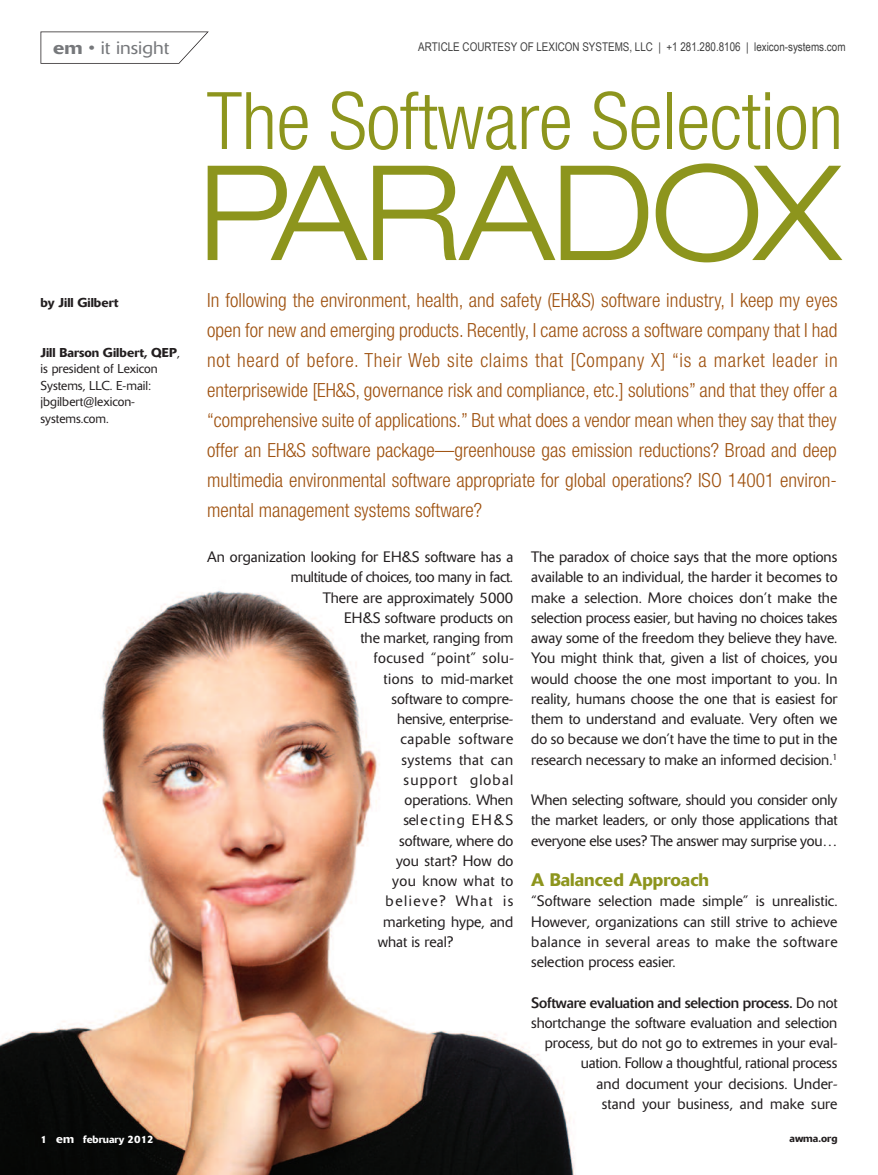
<style>
.page{position:relative;width:878px;height:1175px;background:#fff}
.page>*{position:absolute;margin:0;border:0;box-sizing:border-box;transform-origin:0 0}
.t1{font:300 expanded 132px "Helvetica Neue";letter-spacing:-.03em;color:#8d951d}
.t2{font:300 condensed 79.5px "Helvetica Neue";letter-spacing:-.005em;color:#8d951d}
.t3{font:300 condensed 19.5px/30px "Helvetica Neue";color:#9f5210;text-align:justify}
.t4{font:500 18px "Delta BQ";color:#8d951d}
.t5{font:300 18px "Delta BQ";color:#76787b;scale:1.1 1}
.t6{font:300 15px/20.2px "Delta BQ";color:#231f20;text-align:justify}
.t7{font:300 15px "Delta BQ";letter-spacing:.035em;color:#231f20}
.t8{font:300 15px "Delta BQ";letter-spacing:.03em;color:#231f20}
.t9{font:300 15px "Delta BQ";letter-spacing:.1em;color:#231f20}
.t10{font:300 15px "Delta BQ";letter-spacing:.075em;color:#231f20}
.t11{font:300 15px "Delta BQ";letter-spacing:.095em;color:#231f20}
.t12{font:300 12.75px/16.5px "Delta BQ";color:#231f20}
.t13{font:500 12.75px "Delta BQ";color:#231f20}
.t14{font:12px "Arial Narrow";color:#404040}
.t15{font:500 10.5px "Delta BQ";color:#fff}
.t16{font:500 10.5px "Delta BQ";color:#231f20}
.s1{font-weight:500}
.s2{font-weight:400}
.s3{font-size:12px}
</style>
<div class="page">
<img style="left:0;top:590px;width:575px;height:584px">
<svg style="left:40px;top:32px;width:169px;height:32px"></svg>
<p class="t5" style="left:53px;top:41px;width:107px"><span class="s1">em</span> • it insight</p>
<p class="t14" style="left:418px;top:38px;width:429px">ARTICLE COURTESY OF LEXICON SYSTEMS, LLC | +1 281.280.8106 | lexicon-systems.com</p>
<h2 class="t2" style="left:207px;top:92px;width:638px">The Software Selection</h2>
<h1 class="t1" style="left:197px;top:166px;width:645px">PARADOX</h1>
<p class="t13" style="left:40px;top:298px;width:80px">by Jill Gilbert</p>
<p class="t12" style="left:40px;top:345px;width:141px"><span class="s1">Jill Barson Gilbert, QEP</span>, is president of Lexicon<br>Systems, LLC. E-mail: jbgilbert@lexicon&shy;systems.com.</p>
<p class="t3" style="left:207px;top:287px;width:632px">In following the environment, health, and safety (EH&amp;S) software industry, I keep my eyes open for new and emerging products. Recently, I came across a software company that I had not heard of before. Their Web site claims that [Company X] “is a market leader in enterprisewide [EH&amp;S, governance risk and compliance, etc.] solutions” and that they offer a “comprehensive suite of applications.” But what does a vendor mean when they say that they offer an EH&amp;S software package—greenhouse gas emission reductions? Broad and deep multimedia environmental software appropriate for global operations? ISO 14001 environ&shy;mental management systems software?</p>
<p class="t6" style="left:531px;top:548px;width:308px">The paradox of choice says that the more options available to an individual, the harder it becomes to make a selection. More choices don’t make the selection process easier, but having no choices takes away some of the freedom they believe they have.<br>You might think that, given a list of choices, you would choose the one most important to you. In reality, humans choose the one that is easiest for them to understand and evaluate. Very often we do so because we don’t have the time to put in the research necessary to make an informed decision.<sup>1</sup></p>
<p class="t6" style="left:531px;top:791px;width:308px">When selecting software, should you consider only the market leaders, or only those applications that everyone else uses? The answer may surprise you…</p>
<p class="t4" style="left:531px;top:873px;width:179px">A Balanced Approach</p>
<p class="t6" style="left:531px;top:892px;width:308px">“Software selection made simple” is unrealistic.<br>However, organizations can still strive to achieve balance in several areas to make the software selection process easier.</p>
<p class="t6" style="left:531px;top:993px;width:308px;text-align:right"><span class="s2">Software evaluation and selection process.</span> Do not shortchange the software evaluation and selection process, but do not go to extremes in your eval&shy;uation. Follow a thoughtful, rational process<br>and document your decisions. Under-<br>stand your business, and make sure</p>
<p class="t6" style="left:207px;top:548px;width:308px">An organization looking for EH&amp;S software has a</p>
<p class="t6" style="left:291px;top:568px;width:224px">multitude of choices, too many in fact.</p>
<p class="t6" style="left:323px;top:588px;width:192px">There are approximately 5000</p>
<p class="t6" style="left:344px;top:609px;width:171px">EH&amp;S software products on</p>
<p class="t6" style="left:360px;top:629px;width:154px">the market, ranging from</p>
<p class="t7" style="left:373px;top:652px;width:142px">focused “point” solu-</p>
<p class="t6" style="left:383px;top:669px;width:131px">tions to mid-market</p>
<p class="t6" style="left:391px;top:690px;width:123px">software to compre-</p>
<p class="t6" style="left:397px;top:710px;width:117px">hensive, enterprise-</p>
<p class="t7" style="left:400px;top:733px;width:114px">capable software</p>
<p class="t8" style="left:401px;top:754px;width:113px">systems that can</p>
<p class="t10" style="left:403px;top:774px;width:111px">support global</p>
<p class="t6" style="left:404px;top:791px;width:110px">operations. When</p>
<p class="t11" style="left:403px;top:814px;width:111px">selecting EH&amp;S</p>
<p class="t6" style="left:399px;top:831px;width:115px">software, where do</p>
<p class="t6" style="left:396px;top:852px;width:119px">you start? How do</p>
<p class="t8" style="left:392px;top:875px;width:123px">you know what to</p>
<p class="t9" style="left:385px;top:895px;width:129px">believe? What is</p>
<p class="t6" style="left:383px;top:912px;width:131px">marketing hype, and</p>
<p class="t6" style="left:377px;top:933px;width:77px">what is real?</p>
<p class="t15" style="left:40px;top:1136px;width:115px">1 <span class="s3">em</span> february 2012</p>
<p class="t16" style="left:789px;top:1134px;width:49px">awma.org</p>
</div>
